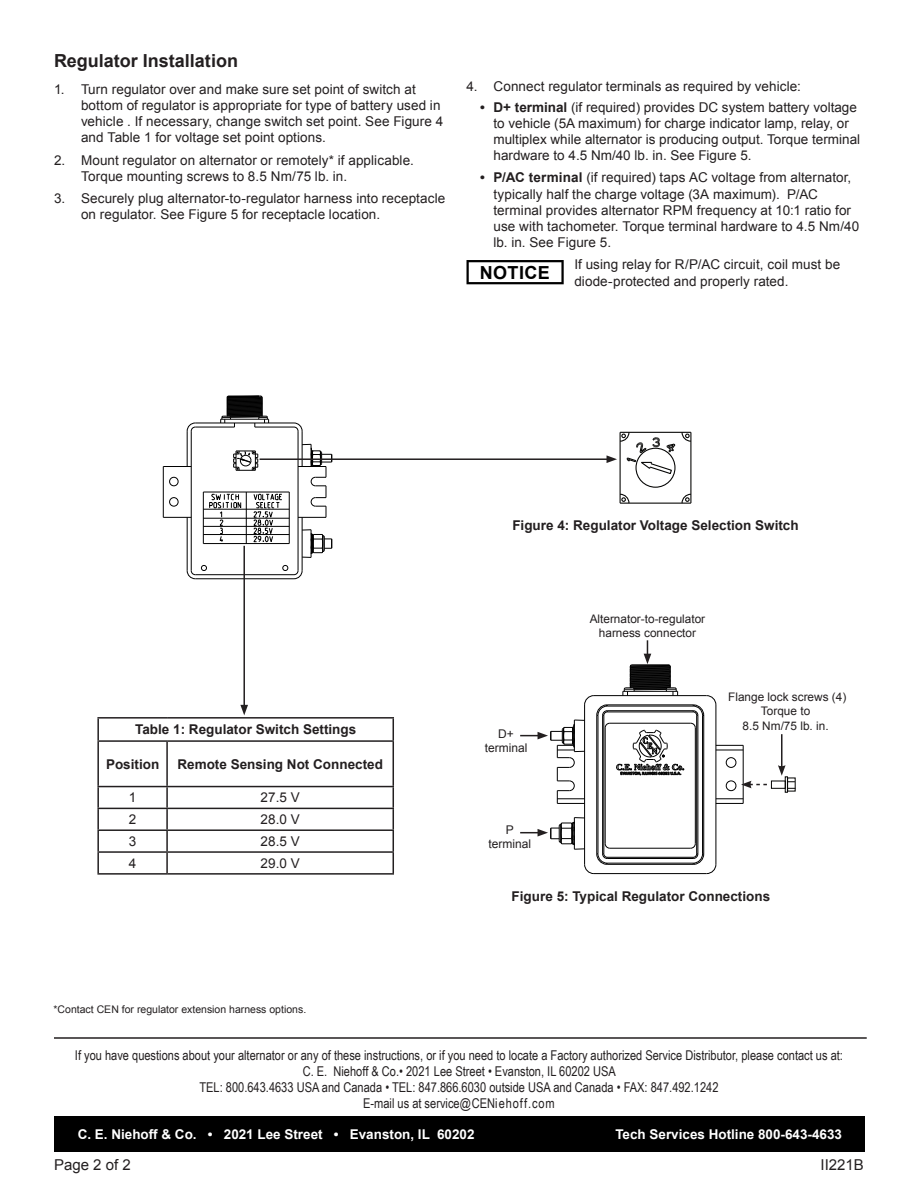
<style>
.page{position:relative;width:918px;height:1188px;background:#fff}
.page>*{position:absolute;margin:0;border:0;box-sizing:border-box;transform-origin:0 0}
.t1{font:700 18px "Arial";color:#231f20}
.t2{font:700 18px "Arial";letter-spacing:.025em;color:#000}
.t3{font:15px "Arial";color:#231f20}
.t4{font:13.5px/16.2px "Arial";letter-spacing:.005em;color:#231f20}
.block_style_body{font:13.5px/16.2px "Arial Narrow";color:#231f20;text-align:center}
.t5{font:700 13.5px "Arial";color:#231f20}
.t6{font:700 13.5px "Arial";color:#fff}
.t7{font:12px/14.4px "Arial";color:#231f20;text-align:center}
.t8{font:11.85px/14.2px "Arial";color:#231f20;text-align:center}
.t9{font:10.5px "Arial";color:#231f20}
.s1{font-weight:700}
</style>
<div class="page">
<div style="left:54px;top:1116px;width:811px;height:36px;background:#000"></div>
<svg style="left:466px;top:260px;width:98px;height:24px"></svg>
<hr style="left:54px;top:1037px;width:813px;height:2px;background:#231f20">
<hr style="left:620px;top:503px;width:71px;height:1px;background:#050504">
<hr style="left:620px;top:432px;width:1px;height:71px;background:#050504">
<hr style="left:690px;top:432px;width:1px;height:71px;background:#050504">
<div style="left:635px;top:448px;width:41px;height:40px;border:1px solid #050504;border-radius:50%"></div>
<svg style="left:681px;top:493px;width:11px;height:11px"></svg>
<svg style="left:620px;top:493px;width:10px;height:11px"></svg>
<svg style="left:162px;top:395px;width:171px;height:185px"></svg>
<hr style="left:260px;top:458px;width:349px;height:2px;background:#231f20">
<svg style="left:607px;top:432px;width:85px;height:43px"></svg>
<hr style="left:243px;top:546px;width:2px;height:161px;background:#231f20">
<svg style="left:240px;top:705px;width:8px;height:10px"></svg>
<hr style="left:97px;top:717px;width:70px;height:2px;background:#231f20">
<hr style="left:97px;top:719px;width:2px;height:21px;background:#231f20">
<hr style="left:167px;top:717px;width:227px;height:2px;background:#231f20">
<svg style="left:393px;top:719px;width:1px;height:21px"></svg>
<hr style="left:97px;top:740px;width:70px;height:2px;background:#231f20">
<hr style="left:97px;top:742px;width:2px;height:44px;background:#231f20">
<hr style="left:167px;top:740px;width:227px;height:2px;background:#231f20">
<hr style="left:166px;top:742px;width:2px;height:44px;background:#231f20">
<hr style="left:393px;top:742px;width:1px;height:44px;background:#231f20">
<hr style="left:97px;top:786px;width:70px;height:1px;background:#231f20">
<hr style="left:97px;top:787px;width:2px;height:21px;background:#231f20">
<hr style="left:167px;top:786px;width:227px;height:1px;background:#231f20">
<hr style="left:166px;top:787px;width:2px;height:21px;background:#231f20">
<hr style="left:97px;top:808px;width:70px;height:1px;background:#231f20">
<hr style="left:97px;top:809px;width:2px;height:20px;background:#231f20">
<hr style="left:167px;top:808px;width:227px;height:1px;background:#231f20">
<hr style="left:166px;top:809px;width:2px;height:20px;background:#231f20">
<hr style="left:97px;top:829px;width:70px;height:2px;background:#231f20">
<hr style="left:97px;top:831px;width:2px;height:20px;background:#231f20">
<hr style="left:167px;top:829px;width:227px;height:2px;background:#231f20">
<hr style="left:166px;top:831px;width:2px;height:20px;background:#231f20">
<hr style="left:97px;top:851px;width:70px;height:2px;background:#231f20">
<hr style="left:97px;top:853px;width:2px;height:20px;background:#231f20">
<hr style="left:167px;top:851px;width:227px;height:2px;background:#231f20">
<hr style="left:166px;top:853px;width:2px;height:20px;background:#231f20">
<svg style="left:393px;top:787px;width:1px;height:86px"></svg>
<hr style="left:97px;top:873px;width:70px;height:2px;background:#231f20">
<hr style="left:167px;top:873px;width:227px;height:2px;background:#231f20">
<div style="left:771px;top:780px;width:15px;height:9px;border:1px solid #050504"></div>
<div style="left:785px;top:776px;width:3px;height:17px;border:1px solid #050504"></div>
<div style="left:787px;top:777px;width:9px;height:15px;border:1px solid #050504"></div>
<svg style="left:585px;top:696px;width:105px;height:179px"></svg>
<hr style="left:594px;top:873px;width:113px;height:1px;background:#000">
<hr style="left:607px;top:864px;width:86px;height:1px;background:#000">
<hr style="left:607px;top:863px;width:86px;height:1px;background:#000">
<hr style="left:607px;top:858px;width:86px;height:1px;background:#000">
<hr style="left:607px;top:857px;width:86px;height:1px;background:#000">
<hr style="left:610px;top:848px;width:81px;height:1px;background:#000">
<hr style="left:584px;top:705px;width:1px;height:159px;background:#000">
<hr style="left:596px;top:715px;width:1px;height:139px;background:#000">
<hr style="left:598px;top:715px;width:1px;height:139px;background:#000">
<hr style="left:602px;top:715px;width:1px;height:139px;background:#000">
<hr style="left:603px;top:715px;width:1px;height:139px;background:#000">
<hr style="left:605px;top:728px;width:1px;height:116px;background:#000">
<hr style="left:610px;top:723px;width:81px;height:1px;background:#000">
<hr style="left:607px;top:711px;width:86px;height:1px;background:#000">
<hr style="left:607px;top:710px;width:86px;height:1px;background:#000">
<hr style="left:607px;top:706px;width:86px;height:1px;background:#000">
<hr style="left:607px;top:704px;width:86px;height:1px;background:#000">
<hr style="left:594px;top:695px;width:113px;height:1px;background:#000">
<svg style="left:520px;top:817px;width:91px;height:58px"></svg>
<svg style="left:520px;top:640px;width:164px;height:164px"></svg>
<svg style="left:690px;top:695px;width:77px;height:180px"></svg>
<hr style="left:781px;top:734px;width:2px;height:34px;background:#231f20">
<svg style="left:778px;top:765px;width:17px;height:17px"></svg>
<p class="t1" style="left:54px;top:49px;width:186px">Regulator Installation</p>
<p class="t4" style="left:81px;top:81px;width:364px;text-indent:-27px">1. Turn regulator over and make sure set point of switch at bottom of regulator is appropriate for type of battery used in vehicle . If necessary, change switch set point. See Figure 4 and Table 1 for voltage set point options.</p>
<p class="t4" style="left:81px;top:152px;width:334px;text-indent:-27px">2. Mount regulator on alternator or remotely* if applicable.<br>Torque mounting screws to 8.5 Nm/75 lb. in.</p>
<p class="t4" style="left:81px;top:190px;width:366px;text-indent:-27px">3. Securely plug alternator-to-regulator harness into receptacle on regulator. See Figure 5 for receptacle location.</p>
<p class="t4" style="left:466px;top:78px;width:336px">4. Connect regulator terminals as required by vehicle:</p>
<p class="t4" style="left:494px;top:99px;width:368px;text-indent:-14px"><span class="s1">• D+ terminal</span> (if required) provides DC system battery voltage to vehicle (5A maximum) for charge indicator lamp, relay, or multiplex while alternator is producing output. Torque terminal hardware to 4.5 Nm/40 lb. in. See Figure 5.</p>
<p class="t4" style="left:494px;top:170px;width:367px;text-indent:-14px"><span class="s1">• P/AC terminal</span> (if required) taps AC voltage from alternator, typically half the charge voltage (3A maximum). P/AC terminal provides alternator RPM frequency at 10:1 ratio for use with tachometer. Torque terminal hardware to 4.5 Nm/40 lb. in. See Figure 5.</p>
<p class="t2" style="left:480px;top:261px;width:72px">NOTICE</p>
<p class="t4" style="left:574px;top:257px;width:267px">If using relay for R/P/AC circuit, coil must be diode-protected and properly rated.</p>
<p class="t5" style="left:135px;top:720px;width:223px">Table 1: Regulator Switch Settings</p>
<p class="t5" style="left:106px;top:755px;width:55px">Position</p>
<p class="t5" style="left:177px;top:755px;width:207px">Remote Sensing Not Connected</p>
<p class="t4" style="left:129px;top:790px;width:9px">1</p>
<p class="t4" style="left:261px;top:790px;width:41px">27.5 V</p>
<p class="t4" style="left:129px;top:812px;width:9px">2</p>
<p class="t4" style="left:261px;top:812px;width:41px">28.0 V</p>
<p class="t4" style="left:129px;top:833px;width:9px">3</p>
<p class="t4" style="left:261px;top:833px;width:41px">28.5 V</p>
<p class="t4" style="left:129px;top:855px;width:9px">4</p>
<p class="t4" style="left:261px;top:855px;width:41px">29.0 V</p>
<p class="t9" style="left:54px;top:1003px;width:254px">*Contact CEN for regulator extension harness options.</p>
<p class="t5" style="left:512px;top:516px;width:288px">Figure 4: Regulator Voltage Selection Switch</p>
<p class="t7" style="left:485px;top:726px;width:44px">D+ terminal</p>
<p class="t7" style="left:488px;top:822px;width:44px">P terminal</p>
<p class="t8" style="left:590px;top:612px;width:117px">Alternator-to-regulator harness connector</p>
<p class="t8" style="left:728px;top:690px;width:120px">Flange lock screws (4)<br>Torque to<br>8.5 Nm/75 lb. in.</p>
<p class="t5" style="left:512px;top:887px;width:260px">Figure 5: Typical Regulator Connections</p>
<p class="block_style_body" style="left:75px;top:1046px;width:770px">If you have questions about your alternator or any of these instructions, or if you need to locate a Factory authorized Service Distributor, please contact us at:<br>C. E. Niehoff &amp; Co.• 2021 Lee Street • Evanston, IL 60202 USA<br>TEL: 800.643.4633 USA and Canada • TEL: 847.866.6030 outside USA and Canada • FAX: 847.492.1242<br>E-mail us at service@CENiehoff.com</p>
<p class="t6" style="left:78px;top:1125px;width:398px">C. E. Niehoff &amp; Co. • 2021 Lee Street • Evanston, IL 60202</p>
<p class="t6" style="left:615px;top:1125px;width:228px">Tech Services Hotline 800-643-4633</p>
<p class="t3" style="left:54px;top:1155px;width:78px">Page 2 of 2</p>
<p class="t3" style="left:821px;top:1155px;width:45px">II221B</p>
</div>
